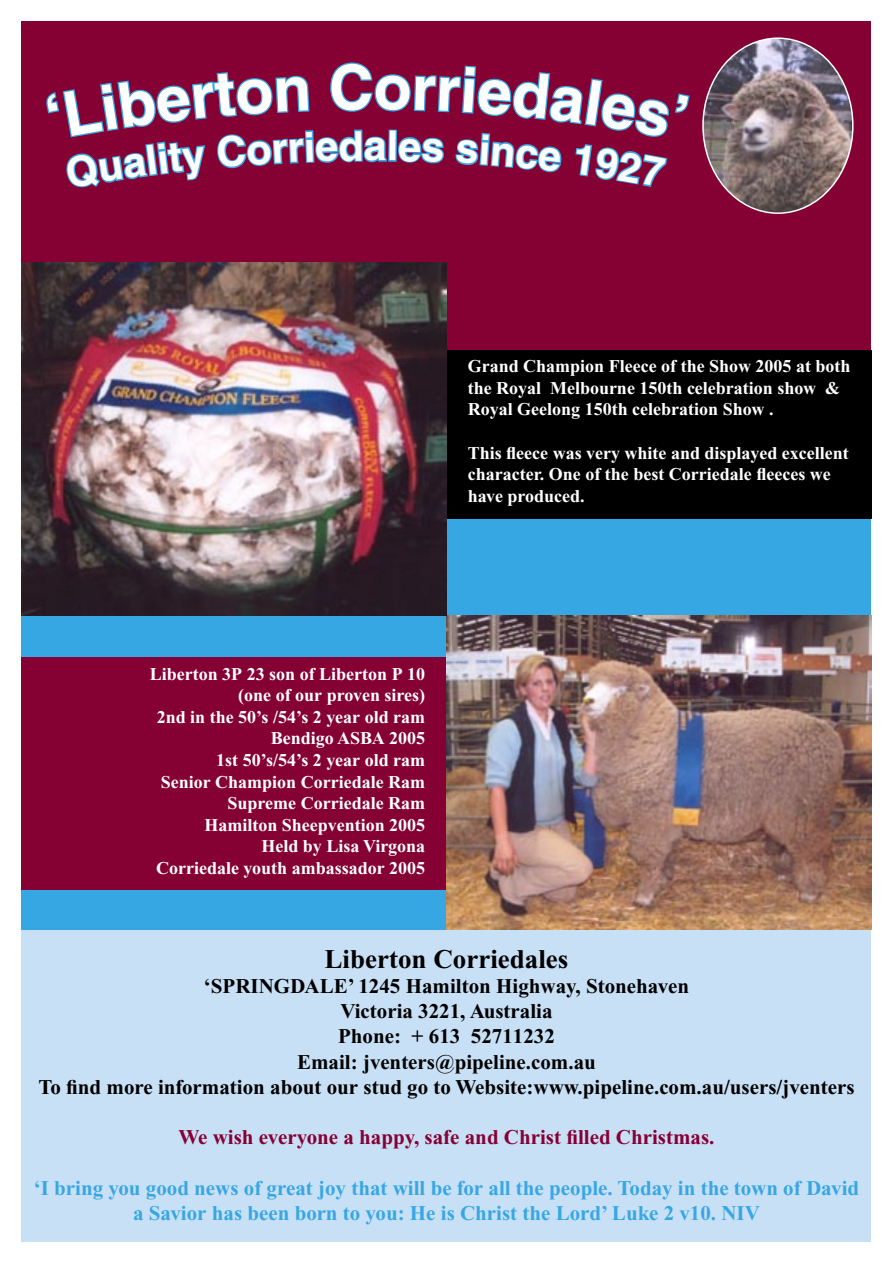
<style>
.page{position:relative;width:893px;height:1263px;background:#fff}
.page>*{position:absolute;margin:0;border:0;box-sizing:border-box;transform-origin:0 0}
.t1{font:700 41.1px "Switzerland";color:#fff}
.t2{font:700 27px "Times New Roman";color:#000}
.t3{font:700 21px "Times New Roman";color:#000}
.t4{font:700 21px/25.2px "Times New Roman";color:#37a7e3;text-align:center}
.t5{font:700 21px "Times New Roman";color:#850033}
.t6{font:700 18px/21.6px "Times New Roman";color:#fff;text-align:right}
</style>
<div class="page">
<div style="left:21px;top:914px;width:850px;height:328px;background:#c8e0f6"></div>
<div style="left:21px;top:475px;width:850px;height:455px;background:#37a7e3"></div>
<div style="left:21px;top:21px;width:850px;height:472px;background:#850033"></div>
<div style="left:446px;top:350px;width:426px;height:168px;background:#000"></div>
<div style="left:21px;top:657px;width:425px;height:233px;background:#850033"></div>
<img style="left:446px;top:615px;width:426px;height:315px">
<img style="left:21px;top:262px;width:425px;height:353px">
<img style="left:703px;top:38px;width:150px;height:175px;border-radius:50%">
<svg style="left:45px;top:62px;width:645px;height:272px"></svg>
<h1 class="t1" style="left:364px;top:121px;width:24px">a</h1>
<p class="t6" style="left:468px;top:355px;width:384px;text-align:left">Grand Champion Fleece of the Show 2005 at both the Royal Melbourne 150th celebration show &amp;<br>Royal Geelong 150th celebration Show .</p>
<p class="t6" style="left:468px;top:442px;width:383px;text-align:left">This fleece was very white and displayed excellent character. One of the best Corriedale fleeces we have produced.</p>
<p class="t6" style="left:150px;top:663px;width:277px">Liberton 3P 23 son of Liberton P 10 (one of our proven sires)</p>
<p class="t6" style="left:157px;top:706px;width:270px">2nd in the 50’s /54’s 2 year old ram<br>Bendigo ASBA 2005</p>
<p class="t6" style="left:216px;top:749px;width:210px">1st 50’s/54’s 2 year old ram</p>
<p class="t6" style="left:161px;top:771px;width:266px">Senior Champion Corriedale Ram</p>
<p class="t6" style="left:228px;top:792px;width:199px">Supreme Corriedale Ram</p>
<p class="t6" style="left:204px;top:814px;width:222px">Hamilton Sheepvention 2005</p>
<p class="t6" style="left:156px;top:835px;width:271px">Held by Lisa Virgona<br>Corriedale youth ambassador 2005</p>
<p class="t2" style="left:325px;top:944px;width:245px">Liberton Corriedales</p>
<p class="t3" style="left:204px;top:974px;width:487px">‘SPRINGDALE’ 1245 Hamilton Highway, Stonehaven</p>
<p class="t3" style="left:340px;top:999px;width:214px">Victoria 3221, Australia</p>
<p class="t3" style="left:338px;top:1025px;width:218px">Phone: + 613 52711232</p>
<p class="t3" style="left:297px;top:1050px;width:300px">Email: jventers@pipeline.com.au</p>
<p class="t3" style="left:38px;top:1075px;width:817px">To find more information about our stud go to Website:www.pipeline.com.au/users/jventers</p>
<p class="t5" style="left:178px;top:1125px;width:538px">We wish everyone a happy, safe and Christ filled Christmas.</p>
<p class="t4" style="left:34px;top:1175px;width:827px">‘I bring you good news of great joy that will be for all the people. Today in the town of David a Savior has been born to you: He is Christ the Lord’ Luke 2 v10. NIV</p>
</div>
